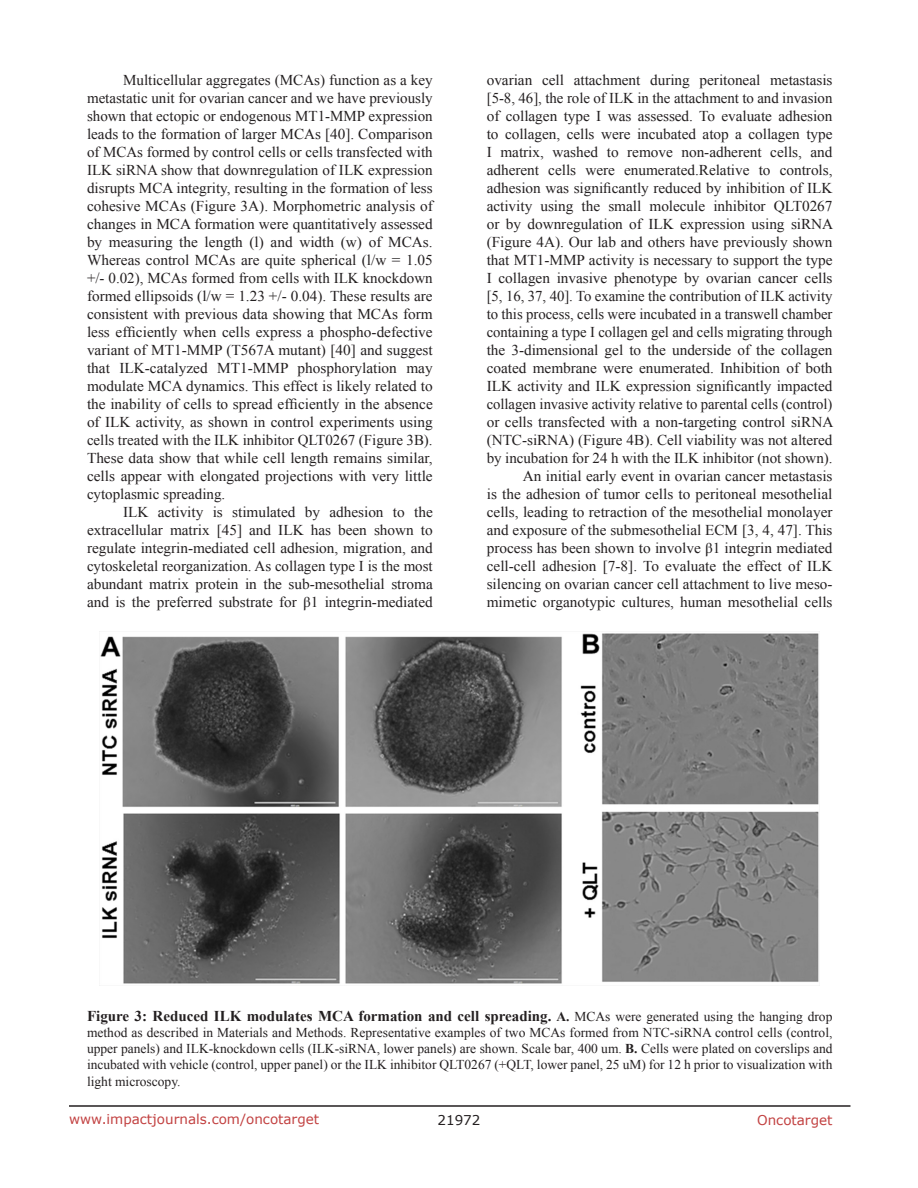
<style>
.page{position:relative;width:918px;height:1188px;background:#fff}
.page>*{position:absolute;margin:0;border:0;box-sizing:border-box;transform-origin:0 0}
.BodyText{font:15px/18px "Times New Roman";letter-spacing:-.005em;color:#231f20;text-align:justify}
.figuretext{font:700 15px "Times New Roman";color:#231f20}
.figuretext-2{font:13.5px/16.2px "Times New Roman";color:#231f20;text-align:justify}
.t1{font:13.5px "Verdana";color:#c24141}
.t2{font:13.5px "Verdana";color:#231f20}
.s1{font-family:"STIX General"}
.s2{font-size:13.5px}
.s3{font-weight:400;font-size:13.5px}
.s4{font-weight:700}
</style>
<div class="page">
<hr style="left:69px;top:1105px;width:781px;height:2px;background:#231f20">
<img style="left:100px;top:631px;width:720px;height:353px">
<p class="BodyText" style="left:87px;top:71px;width:347px;text-indent:36px">Multicellular aggregates (MCAs) function as a key metastatic unit for ovarian cancer and we have previously shown that ectopic or endogenous MT1-MMP expression leads to the formation of larger MCAs [40]. Comparison of MCAs formed by control cells or cells transfected with ILK siRNA show that downregulation of ILK expression disrupts MCA integrity, resulting in the formation of less cohesive MCAs (Figure 3A). Morphometric analysis of changes in MCA formation were quantitatively assessed by measuring the length (l) and width (w) of MCAs.<br>Whereas control MCAs are quite spherical (l/w = 1.05 +/- 0.02), MCAs formed from cells with ILK knockdown formed ellipsoids (l/w = 1.23 +/- 0.04). These results are consistent with previous data showing that MCAs form less efficiently when cells express a phospho-defective variant of MT1-MMP (T567A mutant) [40] and suggest that ILK-catalyzed MT1-MMP phosphorylation may modulate MCA dynamics. This effect is likely related to the inability of cells to spread efficiently in the absence of ILK activity, as shown in control experiments using cells treated with the ILK inhibitor QLT0267 (Figure 3B).<br>These data show that while cell length remains similar, cells appear with elongated projections with very little cytoplasmic spreading.</p>
<p class="BodyText" style="left:87px;top:503px;width:347px;text-indent:36px">ILK activity is stimulated by adhesion to the extracellular matrix [45] and ILK has been shown to regulate integrin-mediated cell adhesion, migration, and cytoskeletal reorganization. As collagen type I is the most abundant matrix protein in the sub-mesothelial stroma and is the preferred substrate for <span class="s1">β</span>1 integrin-mediated</p>
<p class="BodyText" style="left:487px;top:71px;width:348px">ovarian cell attachment during peritoneal metastasis [5-8, 46], the role of ILK in the attachment to and invasion of collagen type I was assessed. To evaluate adhesion to collagen, cells were incubated atop a collagen type I matrix, washed to remove non-adherent cells, and adherent cells were enumerated.Relative to controls, adhesion was significantly reduced by inhibition of ILK activity using the small molecule inhibitor QLT0267 or by downregulation of ILK expression using siRNA (Figure 4A). Our lab and others have previously shown that MT1-MMP activity is necessary to support the type I collagen invasive phenotype by ovarian cancer cells [5, 16, 37, 40]. To examine the contribution of ILK activity to this process, cells were incubated in a transwell chamber containing a type I collagen gel and cells migrating through the 3-dimensional gel to the underside of the collagen coated membrane were enumerated. Inhibition of both ILK activity and ILK expression significantly impacted collagen invasive activity relative to parental cells (control) or cells transfected with a non-targeting control siRNA (NTC-siRNA) (Figure 4B). Cell viability was not altered by incubation for 24 h with the ILK inhibitor (not shown).</p>
<p class="BodyText" style="left:487px;top:467px;width:347px;text-indent:36px">An initial early event in ovarian cancer metastasis is the adhesion of tumor cells to peritoneal mesothelial cells, leading to retraction of the mesothelial monolayer and exposure of the submesothelial ECM [3, 4, 47]. This process has been shown to involve <span class="s1">β</span>1 integrin mediated cell-cell adhesion [7-8]. To evaluate the effect of ILK silencing on ovarian cancer cell attachment to live meso&shy;mimetic organotypic cultures, human mesothelial cells</p>
<p class="figuretext" style="left:87px;top:1005px;width:747px">Figure 3: Reduced ILK modulates MCA formation and cell spreading. <span class="s2">A.</span> <span class="s3">MCAs were generated using the hanging drop</span></p>
<p class="figuretext-2" style="left:87px;top:1024px;width:747px">method as described in Materials and Methods. Representative examples of two MCAs formed from NTC-siRNA control cells (control, upper panels) and ILK-knockdown cells (ILK-siRNA, lower panels) are shown. Scale bar, 400 um. <span class="s4">B.</span> Cells were plated on coverslips and incubated with vehicle (control, upper panel) or the ILK inhibitor QLT0267 (+QLT, lower panel, 25 uM) for 12 h prior to visualization with light microscopy.</p>
<p class="t1" style="left:69px;top:1110px;width:252px">www.impactjournals.com/oncotarget</p>
<p class="t2" style="left:438px;top:1111px;width:44px">21972</p>
<p class="t1" style="left:757px;top:1111px;width:77px">Oncotarget</p>
</div>
